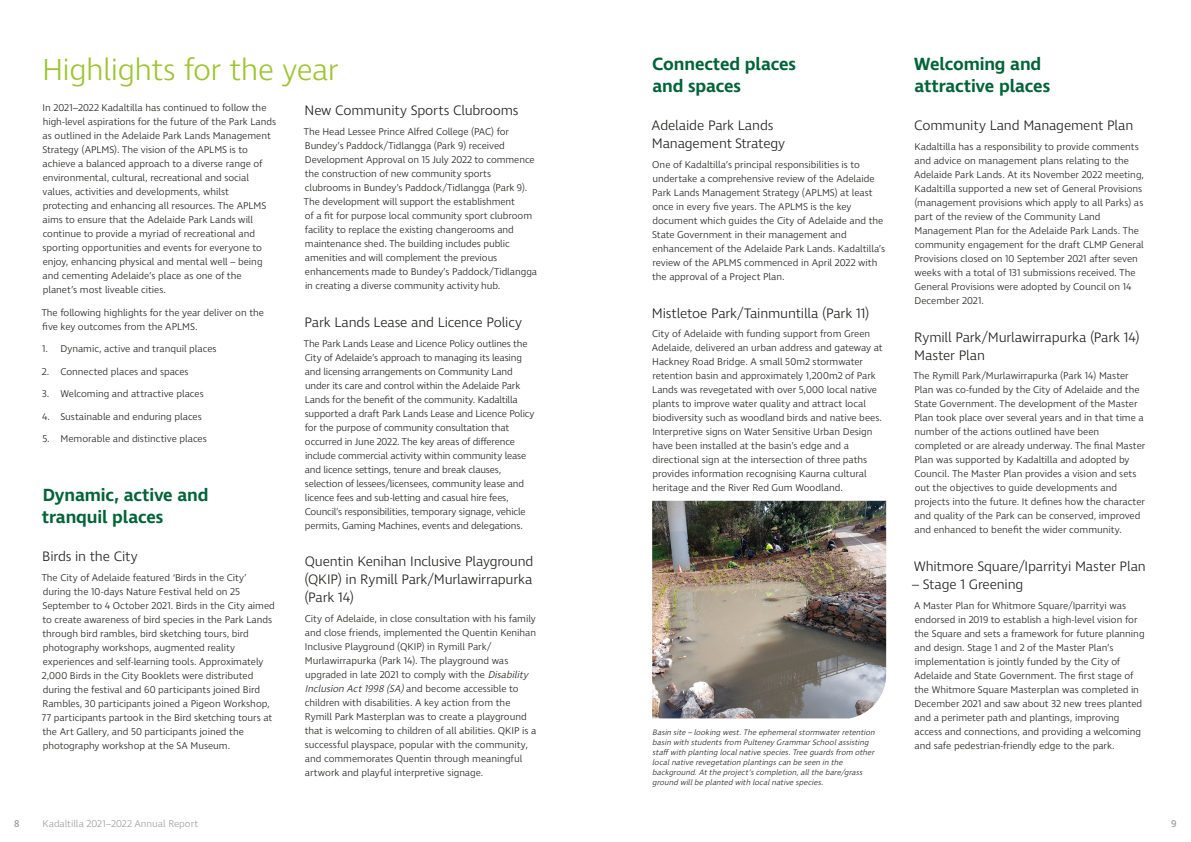
<style>
.page{position:relative;width:1191px;height:842px;background:#fff}
.page>*{position:absolute;margin:0;border:0;box-sizing:border-box;transform-origin:0 0}
.t1{font:300 31px "Ingra";letter-spacing:-.02em;color:#9ec531}
.t2{font:600 18px/22px "Ingra";letter-spacing:-.01em;color:#006338}
.t3{font:300 14px/18px "Ingra";letter-spacing:-.015em;color:#1d1d1b}
.t4{font:300 10px/14px "Ingra";letter-spacing:-.005em;color:#1d1d1b}
.t5{font:300 10px "Ingra";letter-spacing:-.005em;color:#9d9d9d}
.t6{font:500 10px "Ingra";color:#9d9d9d}
.t7{font:italic 300 8px/10px "Ingra";color:#1d1d1b}
.s1{font-style:italic}
</style>
<div class="page">
<img style="left:652px;top:501px;width:234px;height:217px">
<h1 class="t1" style="left:42px;top:51px;width:298px">Highlights for the year</h1>
<p class="t4" style="left:42px;top:101px;width:235px">In 2021–2022 Kadaltilla has continued to follow the high-level aspirations for the future of the Park Lands as outlined in the Adelaide Park Lands Management Strategy (APLMS). The vision of the APLMS is to achieve a balanced approach to a diverse range of environmental, cultural, recreational and social values, activities and developments, whilst protecting and enhancing all resources. The APLMS aims to ensure that the Adelaide Park Lands will continue to provide a myriad of recreational and sporting opportunities and events for everyone to enjoy, enhancing physical and mental well – being and cementing Adelaide’s place as one of the planet’s most liveable cities.</p>
<p class="t4" style="left:42px;top:306px;width:224px">The following highlights for the year deliver on the five key outcomes from the APLMS.</p>
<p class="t4" style="left:42px;top:342px;width:176px">1. Dynamic, active and tranquil places</p>
<p class="t4" style="left:42px;top:365px;width:148px">2. Connected places and spaces</p>
<p class="t4" style="left:42px;top:387px;width:163px">3. Welcoming and attractive places</p>
<p class="t4" style="left:42px;top:410px;width:161px">4. Sustainable and enduring places</p>
<p class="t4" style="left:42px;top:432px;width:166px">5. Memorable and distinctive places</p>
<h3 class="t3" style="left:304px;top:102px;width:215px">New Community Sports Clubrooms</h3>
<p class="t4" style="left:304px;top:125px;width:235px">The Head Lessee Prince Alfred College (PAC) for Bundey’s Paddock/Tidlangga (Park 9) received Development Approval on 15 July 2022 to commence the construction of new community sports clubrooms in Bundey’s Paddock/Tidlangga (Park 9).<br>The development will support the establishment<br>of a fit for purpose local community sport clubroom facility to replace the existing changerooms and maintenance shed. The building includes public amenities and will complement the previous enhancements made to Bundey’s Paddock/Tidlangga in creating a diverse community activity hub.</p>
<h3 class="t3" style="left:304px;top:314px;width:219px">Park Lands Lease and Licence Policy</h3>
<p class="t4" style="left:304px;top:337px;width:232px">The Park Lands Lease and Licence Policy outlines the City of Adelaide’s approach to managing its leasing and licensing arrangements on Community Land under its care and control within the Adelaide Park Lands for the benefit of the community. Kadaltilla supported a draft Park Lands Lease and Licence Policy for the purpose of community consultation that occurred in June 2022. The key areas of difference include commercial activity within community lease and licence settings, tenure and break clauses, selection of lessees/licensees, community lease and licence fees and sub-letting and casual hire fees, Council’s responsibilities, temporary signage, vehicle permits, Gaming Machines, events and delegations.</p>
<h3 class="t3" style="left:304px;top:553px;width:231px;text-align:justify">Quentin Kenihan Inclusive Playground (QKIP) in Rymill Park/Murlawirrapurka (Park 14)</h3>
<p class="t4" style="left:305px;top:612px;width:233px">City of Adelaide, in close consultation with his family and close friends, implemented the Quentin Kenihan Inclusive Playground (QKIP) in Rymill Park/ Murlawirrapurka (Park 14). The playground was upgraded in late 2021 to comply with the <span class="s1">Disability Inclusion Act1998(SA)</span>and become accessible to children with disabilities. A key action from the Rymill Park Masterplan was to create a playground that is welcoming to children of all abilities. QKIP is a successful playspace, popular with the community, and commemorates Quentin through meaningful artwork and playful interpretive signage.</p>
<h2 class="t2" style="left:42px;top:485px;width:168px">Dynamic, active and tranquil places</h2>
<h3 class="t3" style="left:42px;top:548px;width:97px">Birds in the City</h3>
<p class="t4" style="left:42px;top:571px;width:235px">The City of Adelaide featured ‘Birds in the City’ during the 10-days Nature Festival held on 25<br>September to 4 October 2021. Birds in the City aimed to create awareness of bird species in the Park Lands through bird rambles, bird sketching tours, bird photography workshops, augmented reality experiences and self-learning tools. Approximately 2,000 Birds in the City Booklets were distributed during the festival and 60 participants joined Bird Rambles, 30 participants joined a Pigeon Workshop, 77 participants partook in the Bird sketching tours at the Art Gallery, and 50 participants joined the photography workshop at the SA Museum.</p>
<h2 class="t2" style="left:652px;top:54px;width:145px">Connected places and spaces</h2>
<h3 class="t3" style="left:651px;top:117px;width:135px">Adelaide Park Lands<br>Management Strategy</h3>
<p class="t4" style="left:652px;top:158px;width:235px">One of Kadaltilla’s principal responsibilities is to undertake a comprehensive review of the Adelaide Park Lands Management Strategy (APLMS) at least once in every five years. The APLMS is the key document which guides the City of Adelaide and the State Government in their management and enhancement of the Adelaide Park Lands. Kadaltilla’s review of the APLMS commenced in April 2022 with the approval of a Project Plan.</p>
<h3 class="t3" style="left:652px;top:305px;width:219px">Mistletoe Park/Tainmuntilla (Park 11)</h3>
<p class="t4" style="left:651px;top:328px;width:233px">City of Adelaide with funding support from Green Adelaide, delivered an urban address and gateway at Hackney Road Bridge. A small 50m2 stormwater retention basin and approximately 1,200m2 of Park Lands was revegetated with over 5,000 local native plants to improve water quality and attract local biodiversity such as woodland birds and native bees.<br>Interpretive signs on Water Sensitive Urban Design have been installed at the basin’s edge and a directional sign at the intersection of three paths provides information recognising Kaurna cultural heritage and the River Red Gum Woodland.</p>
<p class="t7" style="left:652px;top:728px;width:226px">Basin site–looking west.Theephemeralstormwaterretention basin with studentsfrom PulteneyGrammarSchoolassisting staff with planting localnativespecies.Treeguardsfrom other localnativerevegetation plantingscan beseen in the background.Attheproject’scompletion,allthebare/grass ground willbeplanted with localnativespecies.</p>
<h2 class="t2" style="left:914px;top:54px;width:138px">Welcoming and attractive places</h2>
<h3 class="t3" style="left:914px;top:117px;width:221px">Community Land Management Plan</h3>
<p class="t4" style="left:914px;top:140px;width:231px">Kadaltilla has a responsibility to provide comments and advice on management plans relating to the Adelaide Park Lands. At its November 2022 meeting, Kadaltilla supported a new set of General Provisions (management provisions which apply to all Parks) as part of the review of the Community Land Management Plan for the Adelaide Park Lands. The community engagement for the draft CLMP General Provisions closed on 10 September 2021 after seven weeks with a total of 131 submissions received. The General Provisions were adopted by Council on 14<br>December 2021.</p>
<h3 class="t3" style="left:914px;top:329px;width:227px">Rymill Park/Murlawirrapurka (Park 14)<br>Master Plan</h3>
<p class="t4" style="left:913px;top:370px;width:233px">The Rymill Park/Murlawirrapurka (Park 14) Master Plan was co-funded by the City of Adelaide and the State Government. The development of the Master Plan took place over several years and in that time a number of the actions outlined have been completed or are already underway. The final Master Plan was supported by Kadaltilla and adopted by Council. The Master Plan provides a vision and sets out the objectives to guide developments and projects into the future. It defines how the character and quality of the Park can be conserved, improved and enhanced to benefit the wider community.</p>
<h3 class="t3" style="left:913px;top:558px;width:234px">Whitmore Square/Iparrityi Master Plan</h3>
<h3 class="t3" style="left:912px;top:576px;width:113px">– Stage 1 Greening</h3>
<p class="t4" style="left:914px;top:599px;width:232px">A Master Plan for Whitmore Square/Iparrityi was endorsed in 2019 to establish a high-level vision for the Square and sets a framework for future planning and design. Stage 1 and 2 of the Master Plan’s implementation is jointly funded by the City of Adelaide and State Government. The first stage of the Whitmore Square Masterplan was completed in December 2021 and saw about 32 new trees planted and a perimeter path and plantings, improving access and connections, and providing a welcoming and safe pedestrian-friendly edge to the park.</p>
<p class="t6" style="left:14px;top:817px;width:7px">8</p>
<p class="t5" style="left:43px;top:817px;width:157px">Kadaltilla 2021–2022 Annual Report</p>
<p class="t6" style="left:1171px;top:817px;width:7px">9</p>
</div>
